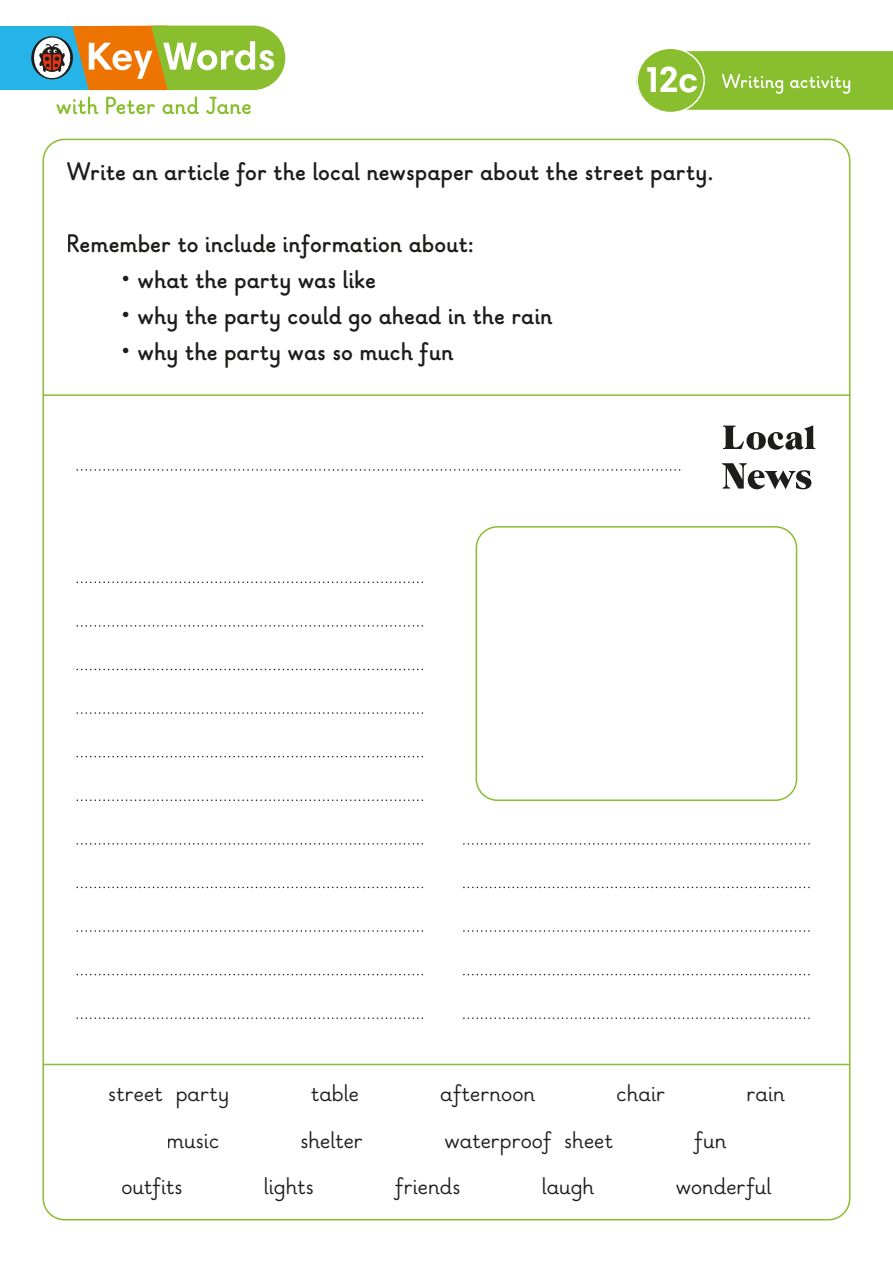
<style>
.page{position:relative;width:893px;height:1263px;background:#fff}
.page>*{position:absolute;margin:0;border:0;box-sizing:border-box;transform-origin:0 0}
.t1{font:700 36.3px "Harmonia Sans Std";color:#fff}
.t2{font:700 25.5px "Ladybird Learning";color:#1d1d1b}
.t3{font:24px "Ladybird Learning";color:#1d1d1b}
</style>
<div class="page">
<div style="left:636px;top:47px;width:69px;height:66px;border:2px solid #fff;border-radius:50%"></div>
<svg style="left:636px;top:51px;width:257px;height:59px"></svg>
<hr style="left:43px;top:394px;width:807px;height:2px;background:#89be2e">
<hr style="left:43px;top:1064px;width:807px;height:1px;background:#89be2e">
<svg style="left:77px;top:625px;width:346px;height:2px"></svg>
<svg style="left:77px;top:843px;width:346px;height:1px"></svg>
<svg style="left:463px;top:843px;width:347px;height:1px"></svg>
<svg style="left:77px;top:712px;width:346px;height:2px"></svg>
<svg style="left:77px;top:930px;width:346px;height:2px"></svg>
<svg style="left:463px;top:930px;width:347px;height:2px"></svg>
<svg style="left:77px;top:469px;width:603px;height:2px"></svg>
<svg style="left:77px;top:669px;width:346px;height:1px"></svg>
<svg style="left:77px;top:887px;width:346px;height:1px"></svg>
<svg style="left:463px;top:887px;width:347px;height:1px"></svg>
<svg style="left:77px;top:581px;width:346px;height:2px"></svg>
<svg style="left:77px;top:799px;width:346px;height:2px"></svg>
<svg style="left:77px;top:756px;width:346px;height:1px"></svg>
<svg style="left:77px;top:974px;width:346px;height:1px"></svg>
<svg style="left:77px;top:1017px;width:346px;height:2px"></svg>
<svg style="left:463px;top:974px;width:347px;height:1px"></svg>
<svg style="left:463px;top:1017px;width:347px;height:2px"></svg>
<div style="left:476px;top:526px;width:321px;height:275px;border:2px solid #89be2e;border-radius:21px"></div>
<svg style="left:722px;top:463px;width:89px;height:26px"></svg>
<svg style="left:723px;top:425px;width:92px;height:25px"></svg>
<div style="left:0;top:26px;width:91px;height:64px;background:#26b3e8"></div>
<svg style="left:31px;top:26px;width:254px;height:64px"></svg>
<svg style="left:56px;top:96px;width:195px;height:18px"></svg>
<h1 class="t1" style="left:643px;top:58px;width:57px">12c</h1>
<p class="t2" style="left:67px;top:162px;width:649px">Write an article for the local newspaper about the street party.</p>
<p class="t2" style="left:67px;top:234px;width:409px">Remember to include information about:</p>
<p class="t2" style="left:121px;top:270px;width:257px">• what the party was like</p>
<p class="t2" style="left:121px;top:306px;width:434px">• why the party could go ahead in the rain</p>
<p class="t2" style="left:121px;top:342px;width:334px">• why the party was so much fun</p>
<p class="t3" style="left:108px;top:1084px;width:123px">street party</p>
<p class="t3" style="left:311px;top:1084px;width:50px">table</p>
<p class="t3" style="left:440px;top:1084px;width:96px">afternoon</p>
<p class="t3" style="left:617px;top:1084px;width:50px">chair</p>
<p class="t3" style="left:746px;top:1084px;width:40px">rain</p>
<p class="t3" style="left:167px;top:1131px;width:54px">music</p>
<p class="t3" style="left:300px;top:1131px;width:64px">shelter</p>
<p class="t3" style="left:444px;top:1131px;width:170px">waterproof sheet</p>
<p class="t3" style="left:694px;top:1131px;width:33px">fun</p>
<p class="t3" style="left:121px;top:1177px;width:63px">outfits</p>
<p class="t3" style="left:264px;top:1177px;width:51px">lights</p>
<p class="t3" style="left:395px;top:1177px;width:67px">friends</p>
<p class="t3" style="left:542px;top:1177px;width:54px">laugh</p>
<p class="t3" style="left:676px;top:1177px;width:97px">wonderful</p>
</div>
